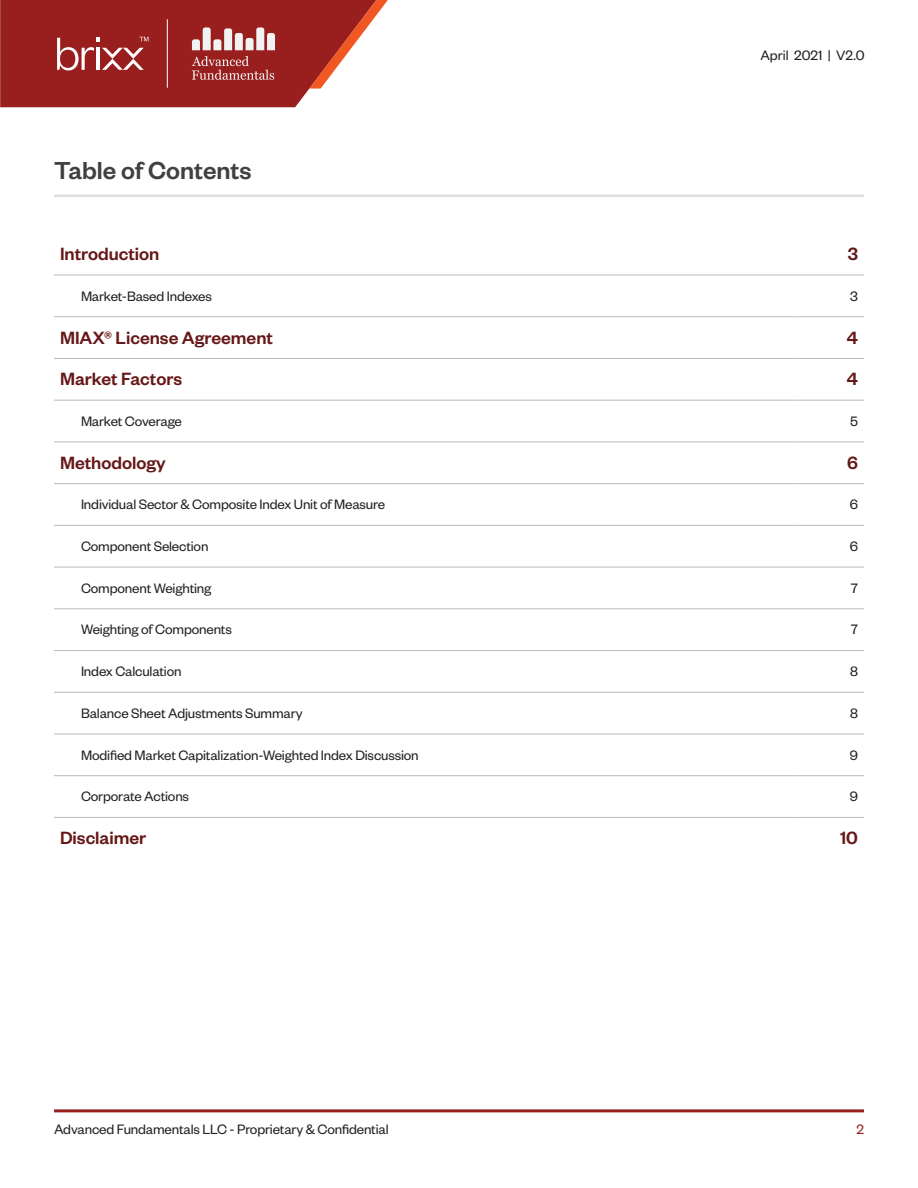
<style>
.page{position:relative;width:918px;height:1188px;background:#fff}
.page>*{position:absolute;margin:0;border:0;box-sizing:border-box;transform-origin:0 0}
.t1{font:500 27px "Founders Grotesk";color:#413f41}
.t2{font:500 19.5px "Founders Grotesk";color:#661717}
.body{font:15px "Founders Grotesk";letter-spacing:-.01em;color:#231f20}
.t3{font:15px "Founders Grotesk";color:#9a2020}
</style>
<div class="page">
<hr style="left:54px;top:1109px;width:810px;height:3px;background:#991f1f">
<svg style="left:0;top:0;width:388px;height:107px;background:#ab4443"></svg>
<hr style="left:54px;top:275px;width:746px;height:1px;background:#bababa">
<hr style="left:54px;top:316px;width:746px;height:1px;background:#bababa">
<hr style="left:54px;top:358px;width:746px;height:1px;background:#bababa">
<hr style="left:54px;top:400px;width:746px;height:1px;background:#bababa">
<hr style="left:54px;top:442px;width:746px;height:1px;background:#bababa">
<hr style="left:54px;top:483px;width:746px;height:1px;background:#bababa">
<hr style="left:54px;top:525px;width:746px;height:1px;background:#bababa">
<hr style="left:54px;top:567px;width:746px;height:1px;background:#bababa">
<hr style="left:54px;top:608px;width:746px;height:1px;background:#bababa">
<hr style="left:54px;top:650px;width:746px;height:1px;background:#bababa">
<hr style="left:54px;top:692px;width:746px;height:1px;background:#bababa">
<hr style="left:54px;top:734px;width:746px;height:1px;background:#bababa">
<hr style="left:54px;top:775px;width:746px;height:1px;background:#bababa">
<hr style="left:54px;top:817px;width:746px;height:1px;background:#bababa">
<hr style="left:800px;top:275px;width:64px;height:1px;background:#bababa">
<hr style="left:800px;top:316px;width:64px;height:1px;background:#bababa">
<hr style="left:800px;top:358px;width:64px;height:1px;background:#bababa">
<hr style="left:800px;top:400px;width:64px;height:1px;background:#bababa">
<hr style="left:800px;top:442px;width:64px;height:1px;background:#bababa">
<hr style="left:800px;top:483px;width:64px;height:1px;background:#bababa">
<hr style="left:800px;top:525px;width:64px;height:1px;background:#bababa">
<hr style="left:800px;top:567px;width:64px;height:1px;background:#bababa">
<hr style="left:800px;top:608px;width:64px;height:1px;background:#bababa">
<hr style="left:800px;top:650px;width:64px;height:1px;background:#bababa">
<hr style="left:800px;top:692px;width:64px;height:1px;background:#bababa">
<hr style="left:800px;top:734px;width:64px;height:1px;background:#bababa">
<hr style="left:800px;top:775px;width:64px;height:1px;background:#bababa">
<hr style="left:800px;top:817px;width:64px;height:1px;background:#bababa">
<hr style="left:54px;top:195px;width:810px;height:2px;background:#ddd">
<p class="t1" style="left:54px;top:154px;width:199px">Table of Contents</p>
<p class="body" style="left:760px;top:46px;width:106px">April 2021 | V2.0</p>
<p class="t2" style="left:60px;top:242px;width:101px">Introduction</p>
<p class="t2" style="left:848px;top:242px;width:12px">3</p>
<p class="body" style="left:81px;top:287px;width:133px">Market-Based Indexes</p>
<p class="body" style="left:850px;top:287px;width:9px">3</p>
<p class="t2" style="left:60px;top:325px;width:214px">MIAX® License Agreement</p>
<p class="t2" style="left:847px;top:325px;width:13px">4</p>
<p class="t2" style="left:60px;top:367px;width:124px">Market Factors</p>
<p class="t2" style="left:847px;top:367px;width:13px">4</p>
<p class="body" style="left:81px;top:412px;width:102px">Market Coverage</p>
<p class="body" style="left:850px;top:412px;width:9px">5</p>
<p class="t2" style="left:60px;top:450px;width:107px">Methodology</p>
<p class="t2" style="left:847px;top:450px;width:12px">6</p>
<p class="body" style="left:81px;top:495px;width:306px">Individual Sector &amp; Composite Index Unit of Measure</p>
<p class="body" style="left:850px;top:495px;width:10px">6</p>
<p class="body" style="left:81px;top:537px;width:129px">Component Selection</p>
<p class="body" style="left:850px;top:537px;width:10px">6</p>
<p class="body" style="left:81px;top:579px;width:132px">Component Weighting</p>
<p class="body" style="left:851px;top:579px;width:9px">7</p>
<p class="body" style="left:81px;top:620px;width:152px">Weighting of Components</p>
<p class="body" style="left:851px;top:620px;width:9px">7</p>
<p class="body" style="left:81px;top:662px;width:102px">Index Calculation</p>
<p class="body" style="left:850px;top:662px;width:9px">8</p>
<p class="body" style="left:81px;top:704px;width:223px">Balance Sheet Adjustments Summary</p>
<p class="body" style="left:850px;top:704px;width:9px">8</p>
<p class="body" style="left:81px;top:746px;width:339px">Modified Market Capitalization-Weighted Index Discussion</p>
<p class="body" style="left:850px;top:746px;width:10px">9</p>
<p class="body" style="left:81px;top:787px;width:110px">Corporate Actions</p>
<p class="body" style="left:850px;top:787px;width:10px">9</p>
<p class="t2" style="left:60px;top:826px;width:88px">Disclaimer</p>
<p class="t2" style="left:840px;top:826px;width:19px">10</p>
<p class="body" style="left:54px;top:1120px;width:336px">Advanced Fundamentals LLC - Proprietary &amp; Confidential</p>
<p class="t3" style="left:856px;top:1120px;width:9px">2</p>
</div>
